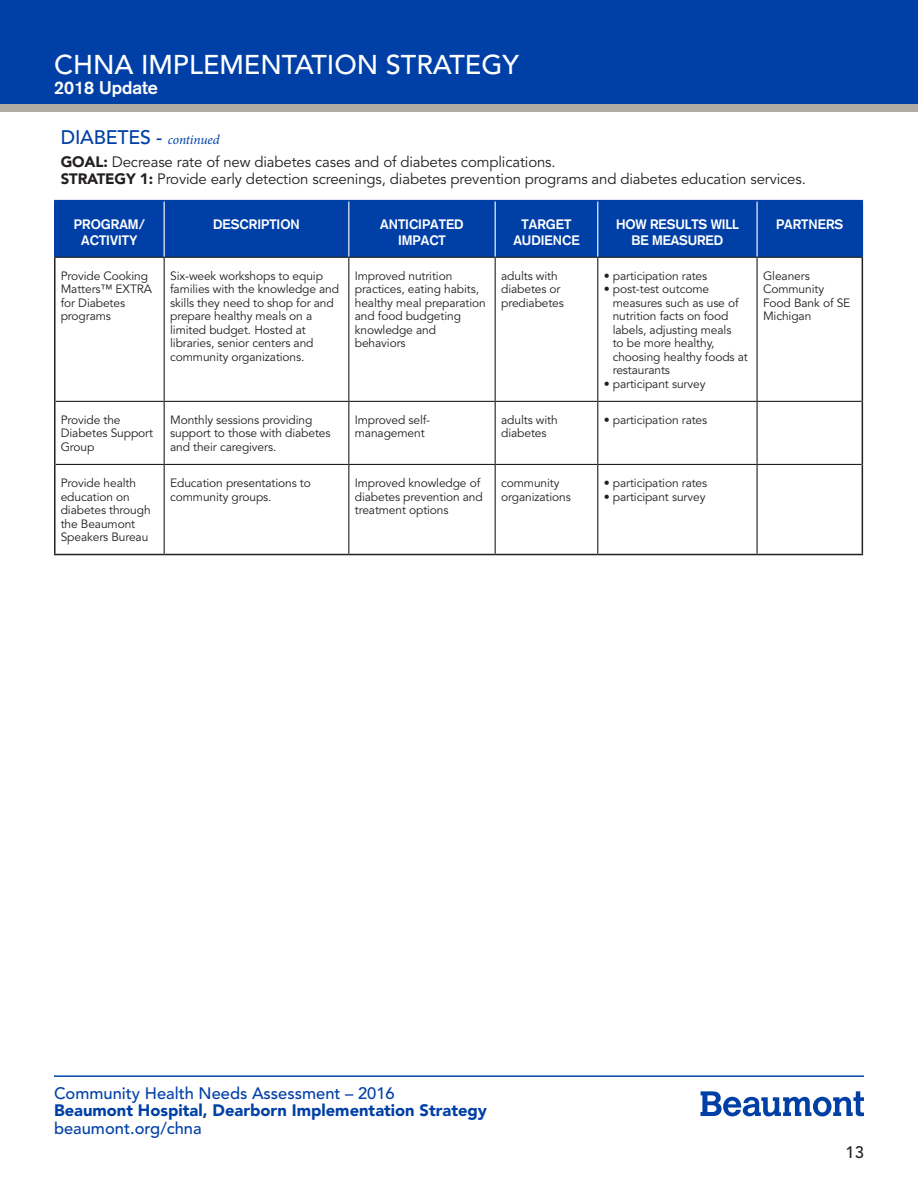
<style>
.page{position:relative;width:918px;height:1188px;background:#fff}
.page>*{position:absolute;margin:0;border:0;box-sizing:border-box;transform-origin:0 0}
.HEAD_-_blue_bar{font:500 27px "Avenir LT Std";color:#fff}
.STRATEGY{font:500 19.5px "Avenir LT Std";letter-spacing:-.01em;color:#0040a6}
.content_headers{font:700 18px "Akzidenz Grotesk";color:#fff}
.t1{font:500 16.5px "Avenir LT Std";color:#0040a6}
.t2{font:900 16.5px "Avenir LT Std";color:#0040a6}
.t3{font:500 16.5px "Avenir LT Std";color:#231f20}
.STRATEGY-2{font:15px/16.5px "Avenir LT Std";letter-spacing:-.01em;color:#231f20}
.head_titles{font:700 13.5px/16.2px "Akzidenz Grotesk";color:#fff;text-align:center}
.chart_content{font:12px/13.5px "Avenir LT Std";letter-spacing:-.01em;color:#231f20}
.bullets{font:12px/13.5px "Avenir LT Std";letter-spacing:-.01em;color:#231f20}
.s1{font-family:"Minion Pro";font-weight:400;font-style:italic;font-size:13.5px}
.s2{font-weight:900}
</style>
<div class="page">
<svg style="left:701px;top:1091px;width:163px;height:25px"></svg>
<hr style="left:54px;top:1075px;width:810px;height:2px;background:#0040a6">
<div style="left:0;top:0;width:918px;height:106px;background:#0040a6"></div>
<div style="left:0;top:104px;width:918px;height:8px;background:#afaaa2"></div>
<div style="left:56px;top:201px;width:806px;height:56px;background:#0040a6"></div>
<svg style="left:56px;top:258px;width:806px;height:296px"></svg>
<hr style="left:164px;top:258px;width:1px;height:143px;background:#231f20">
<hr style="left:348px;top:258px;width:1px;height:143px;background:#231f20">
<hr style="left:495px;top:258px;width:1px;height:143px;background:#231f20">
<hr style="left:597px;top:258px;width:1px;height:143px;background:#231f20">
<hr style="left:757px;top:258px;width:1px;height:143px;background:#231f20">
<hr style="left:164px;top:402px;width:1px;height:62px;background:#231f20">
<hr style="left:348px;top:402px;width:1px;height:62px;background:#231f20">
<hr style="left:495px;top:402px;width:1px;height:62px;background:#231f20">
<hr style="left:597px;top:402px;width:1px;height:62px;background:#231f20">
<hr style="left:757px;top:402px;width:1px;height:62px;background:#231f20">
<hr style="left:56px;top:464px;width:108px;height:1px;background:#231f20">
<hr style="left:164px;top:464px;width:185px;height:1px;background:#231f20">
<hr style="left:164px;top:465px;width:1px;height:89px;background:#231f20">
<hr style="left:349px;top:464px;width:146px;height:1px;background:#231f20">
<hr style="left:348px;top:465px;width:1px;height:89px;background:#231f20">
<hr style="left:495px;top:464px;width:103px;height:1px;background:#231f20">
<hr style="left:495px;top:465px;width:1px;height:89px;background:#231f20">
<hr style="left:598px;top:464px;width:159px;height:1px;background:#231f20">
<hr style="left:597px;top:465px;width:1px;height:89px;background:#231f20">
<hr style="left:757px;top:464px;width:105px;height:1px;background:#231f20">
<hr style="left:757px;top:465px;width:1px;height:89px;background:#231f20">
<hr style="left:164px;top:201px;width:1px;height:56px;background:#fff">
<hr style="left:348px;top:201px;width:1px;height:56px;background:#fff">
<hr style="left:495px;top:201px;width:1px;height:56px;background:#fff">
<hr style="left:597px;top:201px;width:1px;height:56px;background:#fff">
<hr style="left:757px;top:201px;width:1px;height:56px;background:#fff">
<hr style="left:54px;top:258px;width:2px;height:143px;background:#231f20">
<hr style="left:862px;top:258px;width:1px;height:143px;background:#231f20">
<hr style="left:54px;top:401px;width:2px;height:63px;background:#231f20">
<hr style="left:862px;top:401px;width:1px;height:63px;background:#231f20">
<hr style="left:54px;top:464px;width:2px;height:90px;background:#231f20">
<hr style="left:862px;top:464px;width:1px;height:90px;background:#231f20">
<hr style="left:54px;top:554px;width:110px;height:1px;background:#231f20">
<hr style="left:164px;top:554px;width:185px;height:1px;background:#231f20">
<hr style="left:349px;top:554px;width:146px;height:1px;background:#231f20">
<hr style="left:495px;top:554px;width:103px;height:1px;background:#231f20">
<hr style="left:598px;top:554px;width:159px;height:1px;background:#231f20">
<hr style="left:757px;top:554px;width:106px;height:1px;background:#231f20">
<hr style="left:54px;top:201px;width:2px;height:56px;background:#0040a6">
<hr style="left:54px;top:200px;width:110px;height:1px;background:#0040a6">
<hr style="left:164px;top:200px;width:185px;height:1px;background:#0040a6">
<hr style="left:349px;top:200px;width:146px;height:1px;background:#0040a6">
<hr style="left:495px;top:200px;width:103px;height:1px;background:#0040a6">
<hr style="left:598px;top:200px;width:159px;height:1px;background:#0040a6">
<hr style="left:757px;top:200px;width:106px;height:1px;background:#0040a6">
<hr style="left:862px;top:201px;width:1px;height:56px;background:#0040a6">
<hr style="left:54px;top:257px;width:110px;height:1px;background:#231f20">
<hr style="left:164px;top:257px;width:185px;height:1px;background:#231f20">
<hr style="left:349px;top:257px;width:146px;height:1px;background:#231f20">
<hr style="left:495px;top:257px;width:103px;height:1px;background:#231f20">
<hr style="left:598px;top:257px;width:159px;height:1px;background:#231f20">
<hr style="left:757px;top:257px;width:106px;height:1px;background:#231f20">
<hr style="left:56px;top:401px;width:108px;height:1px;background:#231f20">
<hr style="left:164px;top:401px;width:185px;height:1px;background:#231f20">
<hr style="left:349px;top:401px;width:146px;height:1px;background:#231f20">
<hr style="left:495px;top:401px;width:103px;height:1px;background:#231f20">
<hr style="left:598px;top:401px;width:159px;height:1px;background:#231f20">
<hr style="left:757px;top:401px;width:105px;height:1px;background:#231f20">
<p class="HEAD_-_blue_bar" style="left:54px;top:49px;width:467px">CHNA IMPLEMENTATION STRATEGY</p>
<p class="content_headers" style="left:54px;top:77px;width:105px">2018 Update</p>
<p class="STRATEGY" style="left:61px;top:126px;width:160px">DIABETES - <span class="s1">continued</span></p>
<p class="STRATEGY-2" style="left:61px;top:154px;width:747px"><span class="s2">GOAL:</span> Decrease rate of new diabetes cases and of diabetes complications.<br><span class="s2">STRATEGY 1:</span> Provide early detection screenings, diabetes prevention programs and diabetes education services.</p>
<p class="head_titles" style="left:74px;top:216px;width:73px">PROGRAM/<br>ACTIVITY</p>
<p class="head_titles" style="left:213px;top:216px;width:88px">DESCRIPTION</p>
<p class="head_titles" style="left:380px;top:216px;width:85px">ANTICIPATED<br>IMPACT</p>
<p class="head_titles" style="left:513px;top:216px;width:68px">TARGET<br>AUDIENCE</p>
<p class="head_titles" style="left:616px;top:216px;width:124px">HOW RESULTS WILL<br>BE MEASURED</p>
<p class="head_titles" style="left:776px;top:216px;width:69px">PARTNERS</p>
<p class="chart_content" style="left:61px;top:269px;width:93px">Provide Cooking<br>Matters™ EXTRA for Diabetes programs</p>
<p class="chart_content" style="left:170px;top:269px;width:171px">Six-week workshops to equip families with the knowledge and skills they need to shop for and prepare healthy meals on a limited budget. Hosted at libraries, senior centers and community organizations.</p>
<p class="chart_content" style="left:355px;top:269px;width:133px">Improved nutrition practices, eating habits, healthy meal preparation and food budgeting knowledge and behaviors</p>
<p class="chart_content" style="left:501px;top:269px;width:64px">adults with diabetes or prediabetes</p>
<p class="bullets" style="left:604px;top:269px;width:105px">• participation rates</p>
<p class="chart_content" style="left:763px;top:269px;width:89px">Gleaners<br>Community<br>Food Bank of SE<br>Michigan</p>
<p class="bullets" style="left:613px;top:283px;width:137px;text-indent:-9px">• post-test outcome measures such as use of nutrition facts on food labels, adjusting meals<br>to be more healthy, choosing healthy foods at restaurants</p>
<p class="bullets" style="left:604px;top:377px;width:103px">• participant survey</p>
<p class="chart_content" style="left:61px;top:413px;width:94px">Provide the<br>Diabetes Support<br>Group</p>
<p class="chart_content" style="left:170px;top:413px;width:162px">Monthly sessions providing support to those with diabetes and their caregivers.</p>
<p class="chart_content" style="left:355px;top:413px;width:77px">Improved self&shy;management</p>
<p class="chart_content" style="left:501px;top:413px;width:58px">adults with diabetes</p>
<p class="bullets" style="left:604px;top:413px;width:105px">• participation rates</p>
<p class="chart_content" style="left:61px;top:476px;width:91px">Provide health education on diabetes through the Beaumont<br>Speakers Bureau</p>
<p class="chart_content" style="left:170px;top:476px;width:142px">Education presentations to community groups.</p>
<p class="chart_content" style="left:355px;top:476px;width:130px">Improved knowledge of diabetes prevention and treatment options</p>
<p class="chart_content" style="left:501px;top:476px;width:71px">community organizations</p>
<p class="bullets" style="left:604px;top:476px;width:105px">• participation rates</p>
<p class="bullets" style="left:604px;top:490px;width:103px">• participant survey</p>
<h3 class="t1" style="left:54px;top:1084px;width:342px">Community Health Needs Assessment – 2016</h3>
<h3 class="t2" style="left:54px;top:1100px;width:435px">Beaumont Hospital, Dearborn Implementation Strategy</h3>
<h3 class="t1" style="left:54px;top:1119px;width:149px">beaumont.org/chna</h3>
<h3 class="t3" style="left:846px;top:1143px;width:20px">13</h3>
</div>
